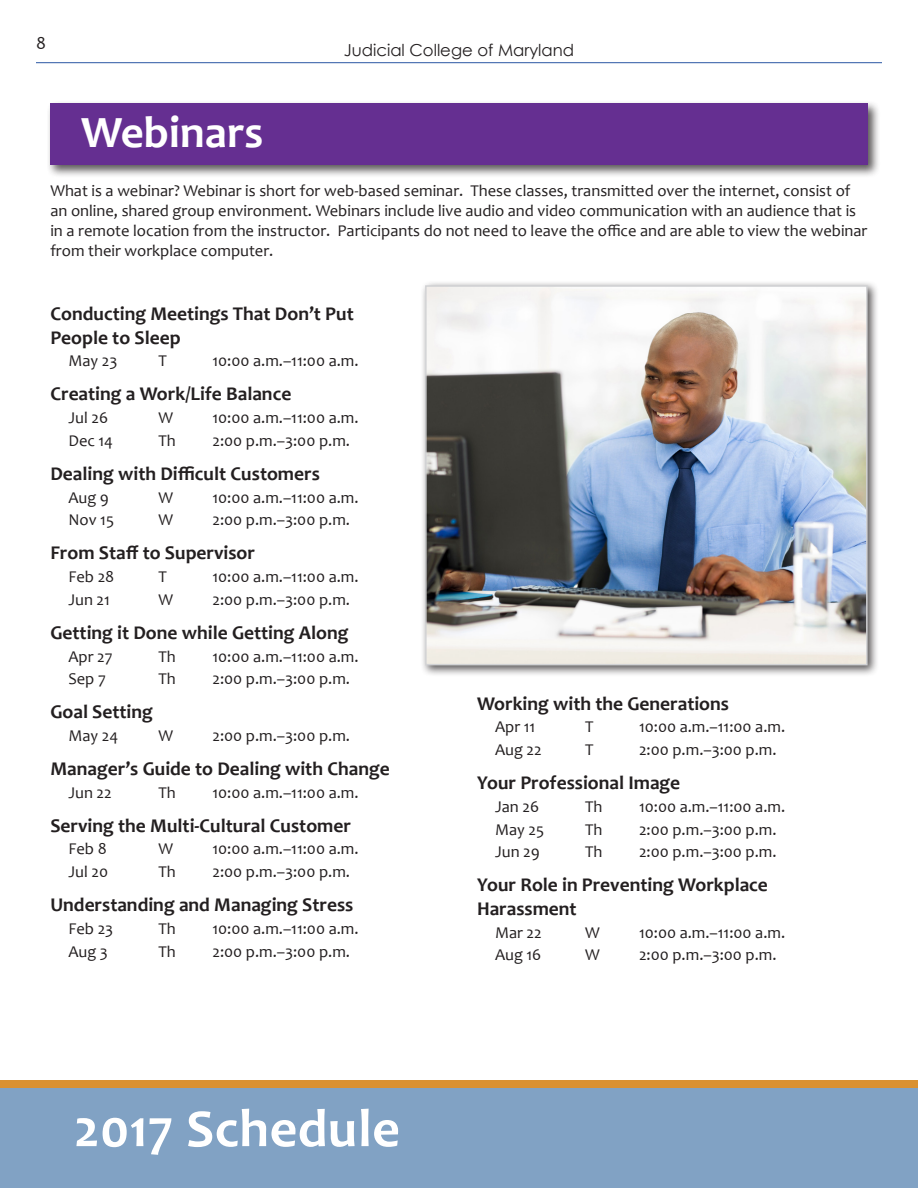
<style>
.page{position:relative;width:918px;height:1188px;background:#fff}
.page>*{position:absolute;margin:0;border:0;box-sizing:border-box;transform-origin:0 0}
.Text{font:700 54px "Candara";letter-spacing:.01em;color:#fff}
.Text-2{font:700 45px "Candara";color:#fff}
.Class_Name{font:700 19.5px/23.4px "Candara";color:#231f20}
.t1{font:18px "Candara";color:#231f20}
.Day_Time{font:16.5px "Candara";color:#231f20}
.Text-3{font:16.5px/19.8px "Candara";color:#231f20}
.t2{font:16.5px "Century Gothic";color:#231f20}
</style>
<div class="page">
<hr style="left:36px;top:62px;width:846px;height:1px;background:#2a56a4">
<div style="left:47px;top:100px;width:833px;height:78px;background:#231f20;opacity:.75"></div>
<div style="left:50px;top:104px;width:818px;height:61px;background:#652f91"></div>
<div style="left:0;top:1085px;width:918px;height:103px;background:#81a2c4"></div>
<div style="left:0;top:1080px;width:918px;height:8px;background:#da9131"></div>
<div style="left:420px;top:280px;width:459px;height:396px;background:#231f20;opacity:.75"></div>
<img style="left:428px;top:288px;width:437px;height:374px">
<div style="left:425px;top:285px;width:443px;height:380px;border:2px solid #d1d2d4"></div>
<p class="t1" style="left:36px;top:32px;width:11px">8</p>
<p class="Text-2" style="left:81px;top:104px;width:184px">Webinars</p>
<p class="t2" style="left:344px;top:38px;width:232px">Judicial College of Maryland</p>
<p class="Text-3" style="left:50px;top:181px;width:819px">What is a webinar? Webinar is short for web-based seminar. These classes, transmitted over the internet, consist of an online, shared group environment. Webinars include live audio and video communication with an audience that is in a remote location from the instructor. Participants do not need to leave the office and are able to view the webinar from their workplace computer.</p>
<p class="Class_Name" style="left:50px;top:302px;width:305px">Conducting Meetings That Don’t Put<br>People to Sleep</p>
<p class="Day_Time" style="left:68px;top:351px;width:51px">May 23</p>
<p class="Day_Time" style="left:158px;top:351px;width:10px">T</p>
<p class="Day_Time" style="left:212px;top:351px;width:148px">10:00 a.m.–11:00 a.m.</p>
<p class="Class_Name" style="left:50px;top:382px;width:242px">Creating a Work/Life Balance</p>
<p class="Day_Time" style="left:68px;top:407px;width:41px">Jul 26</p>
<p class="Day_Time" style="left:158px;top:407px;width:16px">W</p>
<p class="Day_Time" style="left:212px;top:407px;width:148px">10:00 a.m.–11:00 a.m.</p>
<p class="Day_Time" style="left:68px;top:430px;width:46px">Dec 14</p>
<p class="Day_Time" style="left:158px;top:430px;width:19px">Th</p>
<p class="Day_Time" style="left:212px;top:430px;width:139px">2:00 p.m.–3:00 p.m.</p>
<p class="Class_Name" style="left:50px;top:461px;width:271px">Dealing with Difficult Customers</p>
<p class="Day_Time" style="left:68px;top:487px;width:42px">Aug 9</p>
<p class="Day_Time" style="left:158px;top:487px;width:16px">W</p>
<p class="Day_Time" style="left:212px;top:487px;width:148px">10:00 a.m.–11:00 a.m.</p>
<p class="Day_Time" style="left:68px;top:510px;width:47px">Nov 15</p>
<p class="Day_Time" style="left:158px;top:510px;width:16px">W</p>
<p class="Day_Time" style="left:212px;top:510px;width:139px">2:00 p.m.–3:00 p.m.</p>
<p class="Class_Name" style="left:50px;top:541px;width:206px">From Staff to Supervisor</p>
<p class="Day_Time" style="left:68px;top:566px;width:47px">Feb 28</p>
<p class="Day_Time" style="left:158px;top:566px;width:10px">T</p>
<p class="Day_Time" style="left:212px;top:566px;width:148px">10:00 a.m.–11:00 a.m.</p>
<p class="Day_Time" style="left:68px;top:589px;width:43px">Jun 21</p>
<p class="Day_Time" style="left:158px;top:589px;width:16px">W</p>
<p class="Day_Time" style="left:212px;top:589px;width:139px">2:00 p.m.–3:00 p.m.</p>
<p class="Class_Name" style="left:50px;top:620px;width:300px">Getting it Done while Getting Along</p>
<p class="Day_Time" style="left:68px;top:646px;width:46px">Apr 27</p>
<p class="Day_Time" style="left:158px;top:646px;width:19px">Th</p>
<p class="Day_Time" style="left:212px;top:646px;width:148px">10:00 a.m.–11:00 a.m.</p>
<p class="Day_Time" style="left:68px;top:669px;width:39px">Sep 7</p>
<p class="Day_Time" style="left:158px;top:669px;width:19px">Th</p>
<p class="Day_Time" style="left:212px;top:669px;width:139px">2:00 p.m.–3:00 p.m.</p>
<p class="Class_Name" style="left:50px;top:700px;width:104px">Goal Setting</p>
<p class="Day_Time" style="left:68px;top:725px;width:51px">May 24</p>
<p class="Day_Time" style="left:158px;top:725px;width:16px">W</p>
<p class="Day_Time" style="left:212px;top:725px;width:139px">2:00 p.m.–3:00 p.m.</p>
<p class="Class_Name" style="left:50px;top:757px;width:341px">Manager’s Guide to Dealing with Change</p>
<p class="Day_Time" style="left:68px;top:782px;width:45px">Jun 22</p>
<p class="Day_Time" style="left:158px;top:782px;width:19px">Th</p>
<p class="Day_Time" style="left:212px;top:782px;width:148px">10:00 a.m.–11:00 a.m.</p>
<p class="Class_Name" style="left:50px;top:813px;width:302px">Serving the Multi-Cultural Customer</p>
<p class="Day_Time" style="left:68px;top:839px;width:40px">Feb 8</p>
<p class="Day_Time" style="left:158px;top:839px;width:16px">W</p>
<p class="Day_Time" style="left:212px;top:839px;width:148px">10:00 a.m.–11:00 a.m.</p>
<p class="Day_Time" style="left:68px;top:862px;width:41px">Jul 20</p>
<p class="Day_Time" style="left:158px;top:862px;width:19px">Th</p>
<p class="Day_Time" style="left:212px;top:862px;width:139px">2:00 p.m.–3:00 p.m.</p>
<p class="Class_Name" style="left:50px;top:893px;width:304px">Understanding and Managing Stress</p>
<p class="Day_Time" style="left:68px;top:918px;width:46px">Feb 23</p>
<p class="Day_Time" style="left:158px;top:918px;width:19px">Th</p>
<p class="Day_Time" style="left:212px;top:918px;width:148px">10:00 a.m.–11:00 a.m.</p>
<p class="Day_Time" style="left:68px;top:941px;width:41px">Aug 3</p>
<p class="Day_Time" style="left:158px;top:941px;width:19px">Th</p>
<p class="Day_Time" style="left:212px;top:941px;width:139px">2:00 p.m.–3:00 p.m.</p>
<p class="Text" style="left:74px;top:1095px;width:328px">2017 Schedule</p>
<p class="Class_Name" style="left:477px;top:691px;width:254px">Working with the Generations</p>
<p class="Day_Time" style="left:495px;top:717px;width:42px">Apr 11</p>
<p class="Day_Time" style="left:585px;top:717px;width:10px">T</p>
<p class="Day_Time" style="left:639px;top:717px;width:148px">10:00 a.m.–11:00 a.m.</p>
<p class="Day_Time" style="left:495px;top:739px;width:48px">Aug 22</p>
<p class="Day_Time" style="left:585px;top:739px;width:10px">T</p>
<p class="Day_Time" style="left:639px;top:739px;width:139px">2:00 p.m.–3:00 p.m.</p>
<p class="Class_Name" style="left:477px;top:771px;width:205px">Your Professional Image</p>
<p class="Day_Time" style="left:495px;top:796px;width:46px">Jan 26</p>
<p class="Day_Time" style="left:585px;top:796px;width:19px">Th</p>
<p class="Day_Time" style="left:639px;top:796px;width:148px">10:00 a.m.–11:00 a.m.</p>
<p class="Day_Time" style="left:495px;top:819px;width:51px">May 25</p>
<p class="Day_Time" style="left:585px;top:819px;width:19px">Th</p>
<p class="Day_Time" style="left:639px;top:819px;width:139px">2:00 p.m.–3:00 p.m.</p>
<p class="Day_Time" style="left:495px;top:842px;width:46px">Jun 29</p>
<p class="Day_Time" style="left:585px;top:842px;width:19px">Th</p>
<p class="Day_Time" style="left:639px;top:842px;width:139px">2:00 p.m.–3:00 p.m.</p>
<p class="Class_Name" style="left:477px;top:873px;width:292px">Your Role in Preventing Workplace<br>Harassment</p>
<p class="Day_Time" style="left:495px;top:922px;width:48px">Mar 22</p>
<p class="Day_Time" style="left:585px;top:922px;width:16px">W</p>
<p class="Day_Time" style="left:639px;top:922px;width:148px">10:00 a.m.–11:00 a.m.</p>
<p class="Day_Time" style="left:495px;top:945px;width:48px">Aug 16</p>
<p class="Day_Time" style="left:585px;top:945px;width:16px">W</p>
<p class="Day_Time" style="left:639px;top:945px;width:139px">2:00 p.m.–3:00 p.m.</p>
</div>
